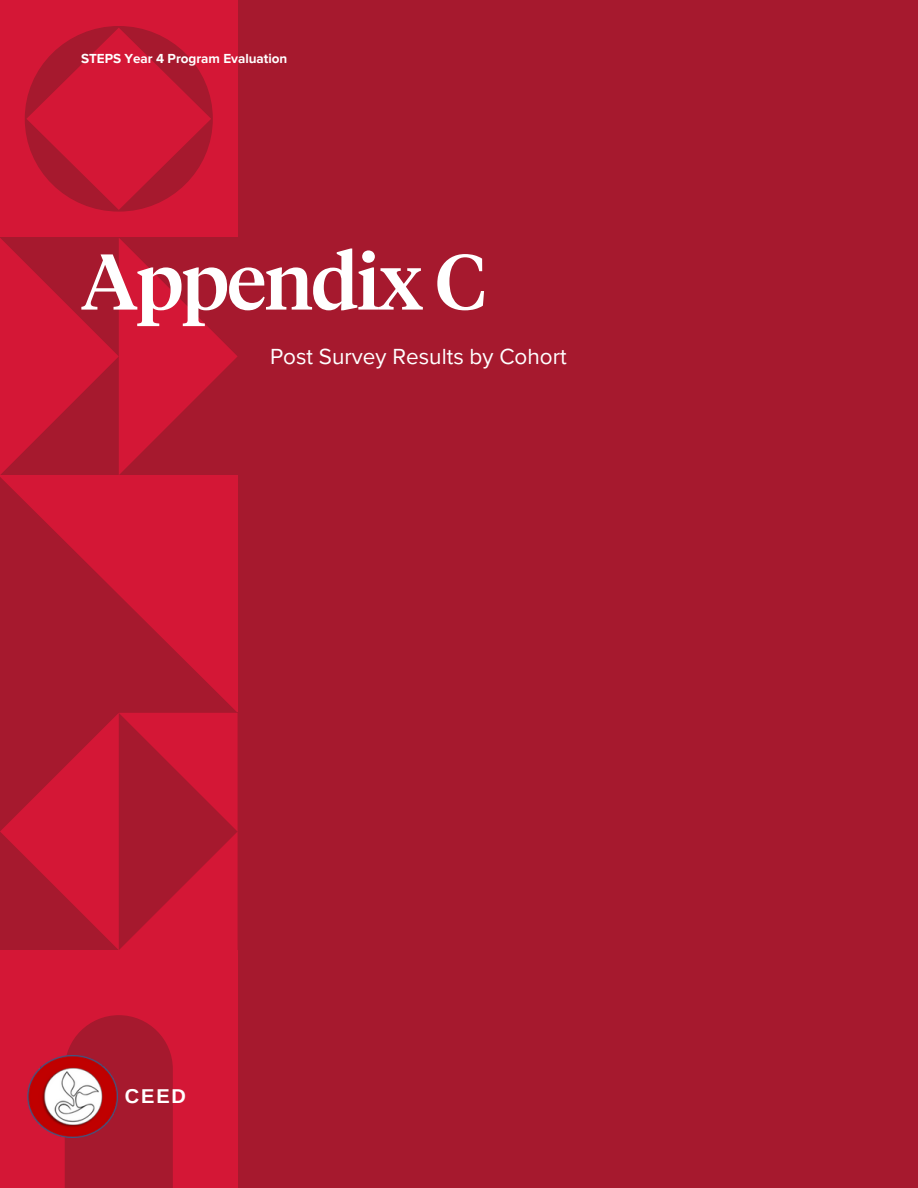
<style>
.page{position:relative;width:918px;height:1188px;background:#a6192e}
.page>*{position:absolute;margin:0;border:0;box-sizing:border-box;transform-origin:0 0}
.t1{font:500 78px "Tiempos Headline";letter-spacing:-.02em;color:#fff}
.t2{font:22.5px "Proxima Nova";color:#fff}
.t3{font:700 20.1px "Arimo";color:#fff}
.t4{font:700 13.5px "Proxima Nova";letter-spacing:-.005em;color:#fff}
</style>
<div class="page">
<div style="left:0;top:0;width:238px;height:238px;background:#d41736"></div>
<svg style="left:26px;top:28px;width:185px;height:182px"></svg>
<svg style="left:0;top:238px;width:238px;height:237px"></svg>
<svg style="left:0;top:477px;width:238px;height:235px;fill:#cd1734"></svg>
<svg style="left:0;top:713px;width:119px;height:237px"></svg>
<svg style="left:119px;top:713px;width:119px;height:237px"></svg>
<div style="left:0;top:950px;width:238px;height:238px;background:#d41736"></div>
<svg style="left:65px;top:1015px;width:108px;height:173px;background:#a9182e"></svg>
<img style="left:27px;top:1055px;width:90px;height:82px">
<h1 class="t4" style="left:81px;top:51px;width:208px">STEPS Year 4 Program Evaluation</h1>
<p class="t1" style="left:81px;top:235px;width:407px">Appendix C</p>
<h2 class="t2" style="left:270px;top:343px;width:298px">Post Survey Results by Cohort</h2>
<p class="t3" style="left:125px;top:1085px;width:63px">CEED</p>
</div>
